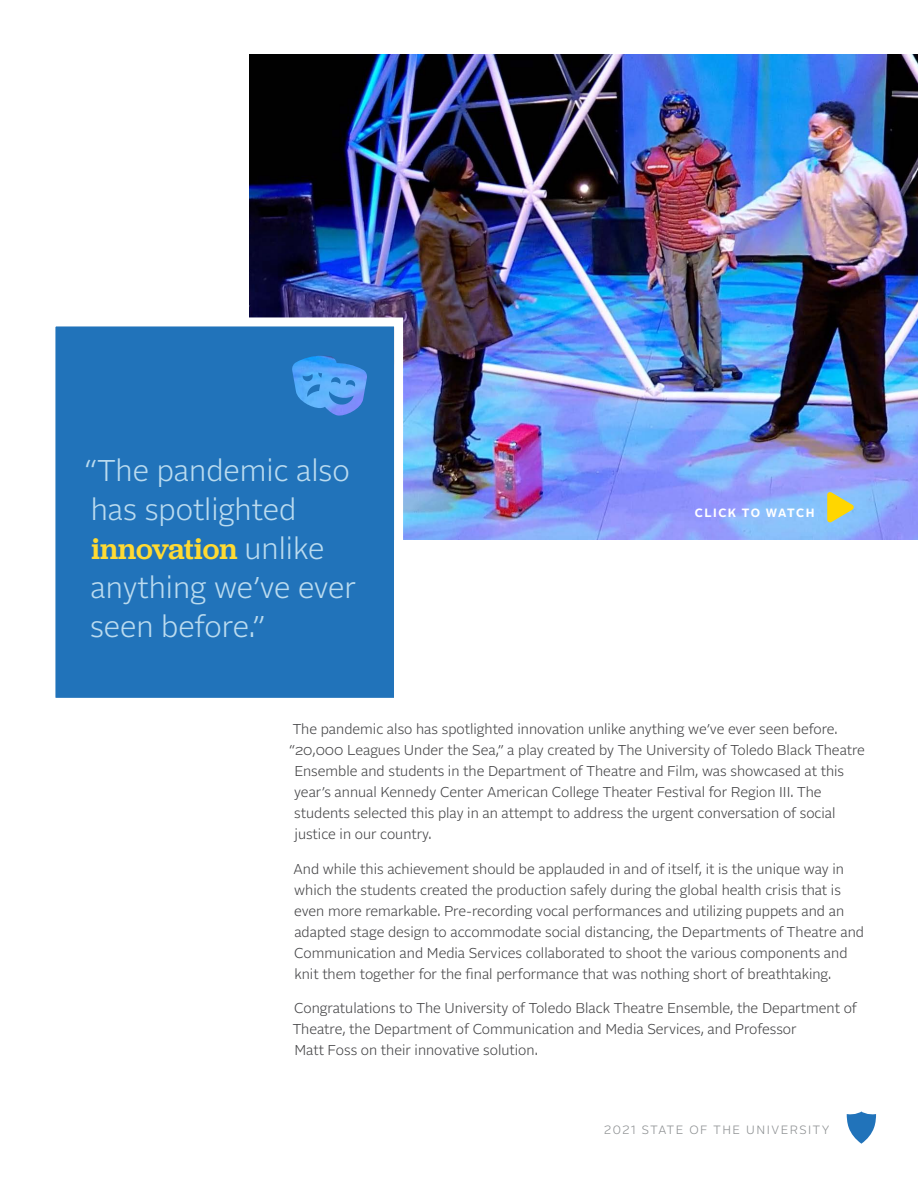
<style>
.page{position:relative;width:918px;height:1188px;background:#fff}
.page>*{position:absolute;margin:0;border:0;box-sizing:border-box;transform-origin:0 0}
.t1{font:300 30px/39px "Alrightv 2 Normal";color:#badbef}
.t2{font:500 30px "Jubilat";color:#ffda33}
.t3{font:300 14.25px/21px "Alrightv 2 Normal";color:#434345}
.t4{font:300 12px "Alrightv 2 Normal";letter-spacing:.13em;color:#8b8e90}
.t5{font:700 12px "Alrightv 2 Normal";letter-spacing:.13em;color:#fff}
.s1{font-family:"Alrightv 2 Normal";font-weight:300;color:#badbef}
</style>
<div class="page">
<img style="left:249px;top:54px;width:669px;height:486px">
<svg style="left:827px;top:491px;width:27px;height:32px"></svg>
<svg style="left:847px;top:1112px;width:29px;height:32px"></svg>
<div style="left:56px;top:327px;width:337px;height:370px;background:#2173ba"></div>
<div style="left:46px;top:317px;width:357px;height:390px;border:9px solid #fff"></div>
<h1 class="t1" style="left:84px;top:450px;width:267px">“The pandemic also has spotlighted</h1>
<h1 class="t2" style="left:91px;top:530px;width:234px">innovation <span class="s1">unlike</span></h1>
<h1 class="t1" style="left:90px;top:567px;width:267px">anything we’ve ever seen before.”</h1>
<p class="t5" style="left:695px;top:504px;width:121px">CLICK TO WATCH</p>
<p class="t3" style="left:293px;top:718px;width:546px">The pandemic also has spotlighted innovation unlike anything we’ve ever seen before.</p>
<p class="t3" style="left:289px;top:739px;width:577px">“20,000 Leagues Under the Sea,” a play created by The University of Toledo Black Theatre</p>
<p class="t3" style="left:294px;top:760px;width:551px">Ensemble and students in the Department of Theatre and Film, was showcased at this</p>
<p class="t3" style="left:294px;top:781px;width:529px">year’s annual Kennedy Center American College Theater Festival for Region III. The</p>
<p class="t3" style="left:294px;top:802px;width:543px">students selected this play in an attempt to address the urgent conversation of social</p>
<p class="t3" style="left:294px;top:823px;width:139px">justice in our country.</p>
<p class="t3" style="left:294px;top:858px;width:572px">And while this achievement should be applauded in and of itself, it is the unique way in which the students created the production safely during the global health crisis that is even more remarkable. Pre-recording vocal performances and utilizing puppets and an adapted stage design to accommodate social distancing, the Departments of Theatre and Communication and Media Services collaborated to shoot the various components and knit them together for the final performance that was nothing short of breathtaking.</p>
<p class="t3" style="left:293px;top:997px;width:566px">Congratulations to The University of Toledo Black Theatre Ensemble, the Department of<br>Theatre, the Department of Communication and Media Services, and Professor<br>Matt Foss on their innovative solution.</p>
<p class="t4" style="left:604px;top:1121px;width:227px">2021 STATE OF THE UNIVERSITY</p>
</div>
